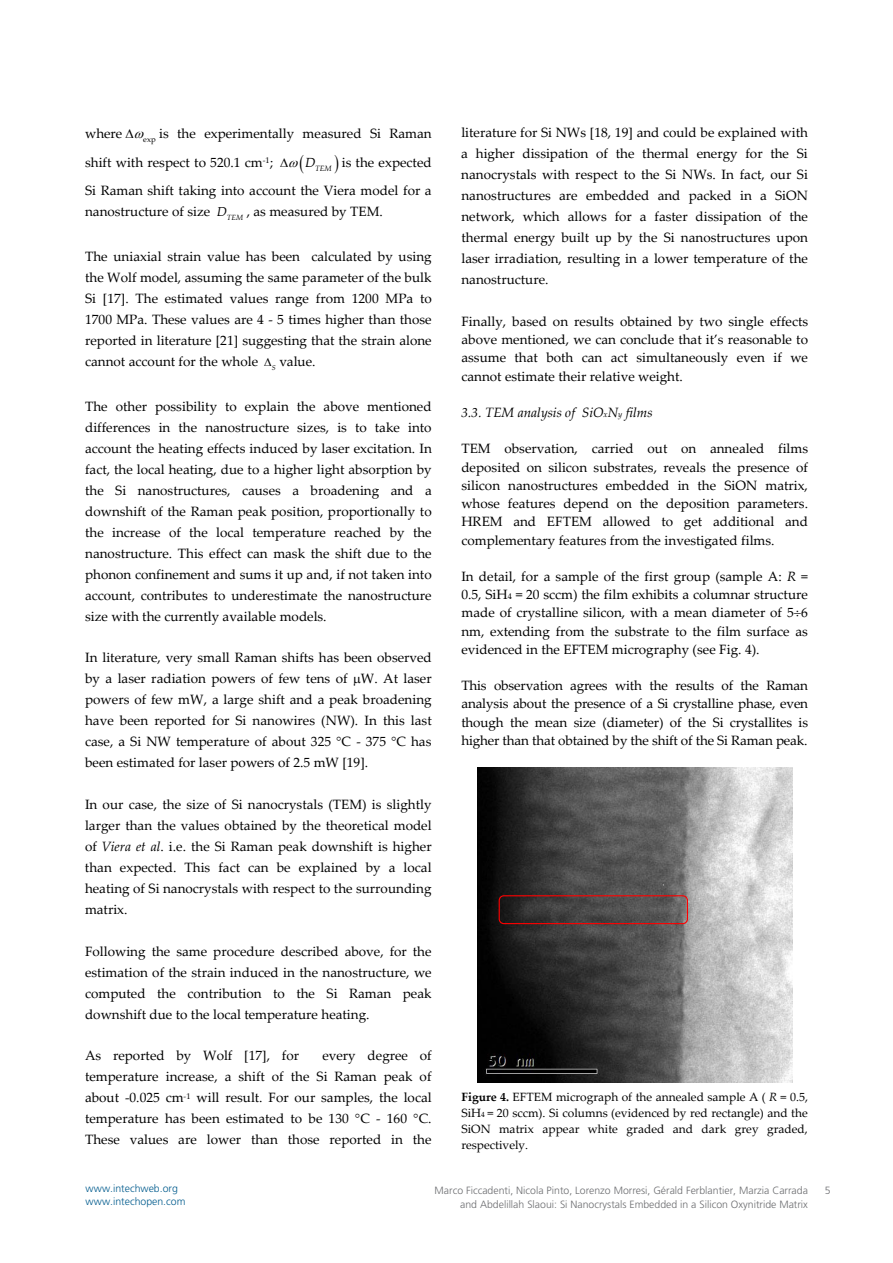
<style>
.page{position:relative;width:893px;height:1263px;background:#fff}
.page>*{position:absolute;margin:0;border:0;box-sizing:border-box;transform-origin:0 0}
.t1{font:13.5px/21px "Palatino Linotype";color:#000;text-align:justify}
.t2{font:italic 13.5px "Palatino Linotype";color:#000}
.t3{font:12px/16.2px "Palatino Linotype";color:#000;text-align:justify}
.t4{font:300 10.5px/13.5px "Frutiger";color:#6c6d70;text-align:right}
.t5{font:300 10.5px "Frutiger";color:#005b8d}
.s1{font-size:8.25px}
.s2{font-style:italic}
.s3{font-style:italic;font-size:13.2px}
.s4{font-style:italic;font-size:12.9px}
.s5{font-weight:700}
.s6{font-size:7.5px}
</style>
<div class="page">
<img style="left:477px;top:767px;width:315px;height:315px">
<div style="left:499px;top:895px;width:189px;height:29px;border:1px solid #f00;border-radius:5px"></div>
<p class="t1" style="left:461px;top:122px;width:348px">literature for Si NWs [18, 19] and could be explained with a higher dissipation of the thermal energy for the Si nanocrystals with respect to the Si NWs. In fact, our Si nanostructures are embedded and packed in a SiON network, which allows for a faster dissipation of the thermal energy built up by the Si nanostructures upon laser irradiation, resulting in a lower temperature of the nanostructure.</p>
<p class="t1" style="left:461px;top:312px;width:348px;line-height:18.1px">Finally, based on results obtained by two single effects above mentioned, we can conclude that it’s reasonable to assume that both can act simultaneously even if we cannot estimate their relative weight.</p>
<p class="t2" style="left:461px;top:403px;width:193px">3.3. TEM analysis of SiO<span class="s1">x</span>N<span class="s1">y</span> films</p>
<p class="t1" style="left:461px;top:439px;width:348px;line-height:18.1px">TEM observation, carried out on annealed films deposited on silicon substrates, reveals the presence of silicon nanostructures embedded in the SiON matrix, whose features depend on the deposition parameters.<br>HREM and EFTEM allowed to get additional and complementary features from the investigated films.</p>
<p class="t1" style="left:461px;top:567px;width:348px;line-height:18.1px">In detail, for a sample of the first group (sample A: <span class="s2">R</span> = 0.5, SiH<span class="s1">4</span> = 20 sccm) the film exhibits a columnar structure made of crystalline silicon, with a mean diameter of 5 6 nm, extending from the substrate to the film surface as evidenced in the EFTEM micrography (see Fig. 4).</p>
<p class="t1" style="left:461px;top:676px;width:348px;line-height:18.1px">This observation agrees with the results of the Raman analysis about the presence of a Si crystalline phase, even though the mean size (diameter) of the Si crystallites is higher than that obtained by the shift of the Si Raman peak.</p>
<p class="t1" style="left:85px;top:122px;width:39px">where</p>
<p class="t1" style="left:85px;top:118px;width:348px;line-height:29.1px;text-indent:58px"><sub>exp</sub> is the experimentally measured Si Raman shift with respect to 520.1 cm<sup>‐1</sup>;</p>
<p class="t1" style="left:85px;top:148px;width:348px;line-height:27.6px;text-align:right"><span class="s3">D</span><sub>TEM</sub> is the expected<br>Si Raman shift taking into account the Viera model for a</p>
<p class="t1" style="left:85px;top:200px;width:299px">nanostructure of size <span class="s4">D</span><sub>TEM</sub> , as measured by TEM.</p>
<p class="t1" style="left:85px;top:245px;width:348px">The uniaxial strain value has been calculated by using the Wolf model, assuming the same parameter of the bulk Si [17]. The estimated values range from 1200 MPa to 1700 MPa. These values are 4 ‐ 5 times higher than those reported in literature [21] suggesting that the strain alone cannot account for the whole <sub>S</sub> value.</p>
<p class="t1" style="left:85px;top:395px;width:348px">The other possibility to explain the above mentioned differences in the nanostructure sizes, is to take into account the heating effects induced by laser excitation. In fact, the local heating, due to a higher light absorption by the Si nanostructures, causes a broadening and a downshift of the Raman peak position, proportionally to the increase of the local temperature reached by the nanostructure. This effect can mask the shift due to the phonon confinement and sums it up and, if not taken into account, contributes to underestimate the nanostructure size with the currently available models.</p>
<p class="t1" style="left:85px;top:647px;width:348px">In literature, very small Raman shifts has been observed by a laser radiation powers of few tens of W. At laser powers of few mW, a large shift and a peak broadening have been reported for Si nanowires (NW). In this last case, a Si NW temperature of about 325 °C ‐ 375 °C has been estimated for laser powers of 2.5 mW [19].</p>
<p class="t1" style="left:85px;top:793px;width:348px">In our case, the size of Si nanocrystals (TEM) is slightly larger than the values obtained by the theoretical model of <span class="s2">Viera et al</span>. i.e. the Si Raman peak downshift is higher than expected. This fact can be explained by a local heating of Si nanocrystals with respect to the surrounding matrix.</p>
<p class="t1" style="left:85px;top:940px;width:348px">Following the same procedure described above, for the estimation of the strain induced in the nanostructure, we computed the contribution to the Si Raman peak downshift due to the local temperature heating.</p>
<p class="t1" style="left:85px;top:1045px;width:215px">As reported by Wolf [17], for</p>
<p class="t1" style="left:85px;top:1045px;width:348px;text-indent:237px">every degree of temperature increase, a shift of the Si Raman peak of about ‐0.025 cm<sup>‐1</sup> will result. For our samples, the local temperature has been estimated to be 130 °C ‐ 160 °C.<br>These values are lower than those reported in the</p>
<p class="t3" style="left:461px;top:1088px;width:348px"><span class="s5">Figure 4.</span> EFTEM micrograph of the annealed sample A ( <span class="s2">R</span> = 0.5, SiH<span class="s6">4</span> = 20 sccm). Si columns (evidenced by red rectangle) and the SiON matrix appear white graded and dark grey graded, respectively.</p>
<p class="t4" style="left:435px;top:1184px;width:375px">Marco Ficcadenti, Nicola Pinto, Lorenzo Morresi, Gérald Ferblantier, Marzia Carrada and Abdelillah Slaoui: Si Nanocrystals Embedded in a Silicon Oxynitride Matrix</p>
<p class="t5" style="left:86px;top:1182px;width:94px">www.intechweb.org</p>
<p class="t4" style="left:825px;top:1184px;width:7px">5</p>
<p class="t5" style="left:86px;top:1195px;width:101px">www.intechopen.com</p>
</div>
